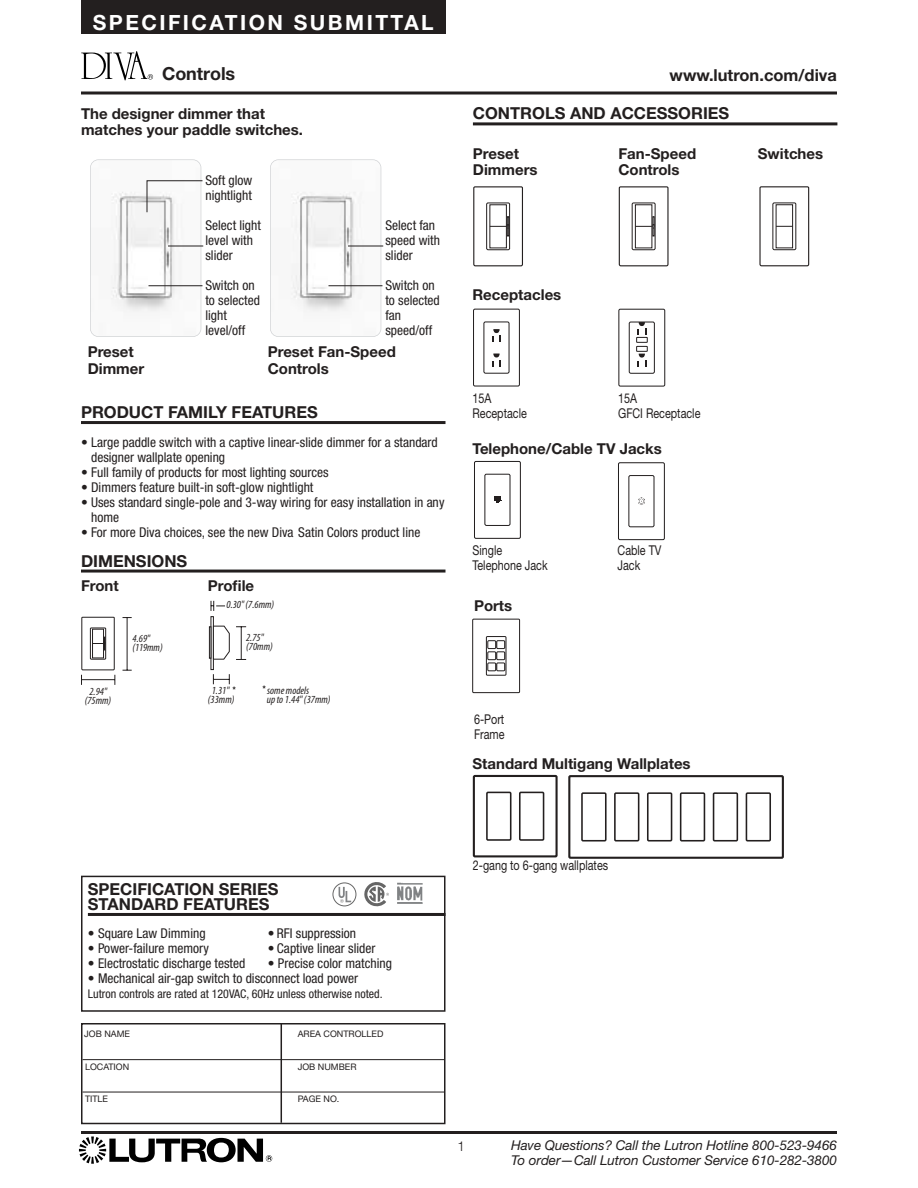
<style>
.page{position:relative;width:918px;height:1188px;background:#fff}
.page>*{position:absolute;margin:0;border:0;box-sizing:border-box;transform-origin:0 0}
.t1{font:700 21px "Helvetica Neue";letter-spacing:.115em;color:#fff}
.t2{font:700 18px "Helvetica Neue";color:#231f1f}
.t3{font:700 16.5px/15px "Helvetica Neue";color:#231f1f}
.t4{font:700 15px/16.5px "Helvetica Neue";color:#231f1f}
.t5{font:condensed 13.5px/15px "Helvetica Neue";color:#231f1f}
.t6{font:13.5px/15px "Helvetica Neue";color:#231f1f;scale:.8 1}
.t7{font:italic 13.5px/15px "Helvetica Neue";letter-spacing:-.005em;color:#231f1f}
.t8{font:300 13.5px "Helvetica";color:#231f1f}
.t9{font:condensed 12px "Helvetica Neue";color:#231f1f}
.t10{font:10.8px/8.9px "Myriad MM It 400 300";color:#231f1f}
.t11{font:9px "Helvetica Neue";color:#231f1f}
</style>
<div class="page">
<hr style="left:81px;top:421px;width:365px;height:3px;background:#231f1f">
<hr style="left:81px;top:570px;width:365px;height:3px;background:#231f1f">
<img style="left:90px;top:160px;width:111px;height:177px;border-radius:8px">
<div style="left:90px;top:159px;width:111px;height:178px;border:1px solid #d1d3d5;border-radius:8px"></div>
<div style="left:81px;top:0;width:365px;height:34px;background:#231f1f"></div>
<hr style="left:81px;top:92px;width:756px;height:2px;background:#231f1f">
<hr style="left:473px;top:122px;width:364px;height:3px;background:#231f1f">
<svg style="left:79px;top:1137px;width:193px;height:27px"></svg>
<hr style="left:82px;top:1059px;width:362px;height:1px;background:#231f1f">
<hr style="left:82px;top:1092px;width:362px;height:1px;background:#231f1f">
<div style="left:81px;top:1023px;width:365px;height:101px;border:2px solid #231f1f"></div>
<hr style="left:281px;top:1023px;width:1px;height:100px;background:#231f1f">
<hr style="left:81px;top:1131px;width:756px;height:3px;background:#231f1f">
<div style="left:81px;top:876px;width:365px;height:136px;border:2px solid #231f1f"></div>
<hr style="left:88px;top:913px;width:357px;height:3px;background:#231f1f">
<div style="left:333px;top:882px;width:23px;height:24px;border:1px solid #666;border-radius:50%"></div>
<svg style="left:338px;top:887px;width:13px;height:16px"></svg>
<svg style="left:364px;top:882px;width:25px;height:25px"></svg>
<img style="left:397px;top:883px;width:26px;height:21px">
<div style="left:473px;top:186px;width:50px;height:80px;background:#fff;border:1px solid #231f1f"></div>
<div style="left:486px;top:203px;width:24px;height:47px;background:linear-gradient(to bottom,#fff,#fff);border:1px solid #231f1f;border-radius:2px"></div>
<div style="left:490px;top:204px;width:17px;height:44px;background:#fff;border:1px solid #231f1f"></div>
<svg style="left:490px;top:217px;width:19px;height:19px"></svg>
<div style="left:759px;top:186px;width:50px;height:80px;background:#fff;border:1px solid #231f1f"></div>
<div style="left:772px;top:203px;width:24px;height:47px;background:linear-gradient(to bottom,#fff,#fff);border:1px solid #231f1f;border-radius:2px"></div>
<div style="left:776px;top:204px;width:17px;height:44px;background:#fff;border:1px solid #231f1f"></div>
<svg style="left:776px;top:226px;width:17px;height:1px"></svg>
<div style="left:619px;top:186px;width:50px;height:80px;background:#fff;border:1px solid #231f1f"></div>
<svg style="left:632px;top:203px;width:24px;height:47px"></svg>
<div style="left:635px;top:204px;width:17px;height:44px;background:#fff;border:1px solid #231f1f"></div>
<svg style="left:635px;top:217px;width:19px;height:19px"></svg>
<hr style="left:168px;top:246px;width:35px;height:1px;background:#231f1f">
<hr style="left:241px;top:627px;width:1px;height:32px;background:#231f1f">
<svg style="left:213px;top:674px;width:17px;height:10px"></svg>
<hr style="left:82px;top:679px;width:33px;height:1px;background:#231f1f">
<hr style="left:127px;top:618px;width:1px;height:52px;background:#231f1f">
<div style="left:81px;top:617px;width:34px;height:53px;background:#fff;border:1px solid #231f1f"></div>
<svg style="left:90px;top:628px;width:16px;height:31px"></svg>
<div style="left:92px;top:629px;width:12px;height:29px;background:#fff;border:1px solid #231f1f"></div>
<div style="left:211px;top:616px;width:3px;height:54px;background:#fff;border:1px solid #231f1f"></div>
<svg style="left:213px;top:625px;width:17px;height:35px"></svg>
<div style="left:209px;top:626px;width:2px;height:33px;background:#fff;border:1px solid #231f1f"></div>
<svg style="left:93px;top:637px;width:12px;height:13px"></svg>
<svg style="left:211px;top:601px;width:14px;height:10px"></svg>
<svg style="left:81px;top:51px;width:72px;height:29px"></svg>
<svg style="left:147px;top:180px;width:56px;height:33px"></svg>
<hr style="left:148px;top:285px;width:54px;height:1px;background:#231f1f">
<img style="left:270px;top:160px;width:111px;height:177px;border-radius:8px">
<div style="left:270px;top:159px;width:111px;height:178px;border:1px solid #d1d3d5;border-radius:8px"></div>
<hr style="left:348px;top:246px;width:35px;height:1px;background:#231f1f">
<hr style="left:328px;top:285px;width:54px;height:1px;background:#231f1f">
<div style="left:473px;top:309px;width:47px;height:78px;background:#fff;border:1px solid #231f1f"></div>
<div style="left:483px;top:322px;width:27px;height:52px;background:#fff;border:1px solid #231f1f;border-radius:2px"></div>
<svg style="left:492px;top:354px;width:9px;height:12px"></svg>
<svg style="left:492px;top:329px;width:9px;height:13px"></svg>
<div style="left:618px;top:309px;width:47px;height:78px;background:#fff;border:1px solid #231f1f"></div>
<div style="left:629px;top:322px;width:26px;height:52px;background:#fff;border:1px solid #231f1f;border-radius:2px"></div>
<svg style="left:637px;top:354px;width:9px;height:12px"></svg>
<svg style="left:637px;top:322px;width:9px;height:13px"></svg>
<svg style="left:636px;top:346px;width:12px;height:6px"></svg>
<svg style="left:636px;top:337px;width:12px;height:6px"></svg>
<div style="left:474px;top:461px;width:47px;height:78px;background:#fff;border:1px solid #231f1f"></div>
<div style="left:484px;top:474px;width:27px;height:52px;background:#fff;border:1px solid #231f1f;border-radius:2px"></div>
<svg style="left:495px;top:497px;width:7px;height:6px"></svg>
<div style="left:618px;top:462px;width:47px;height:78px;background:#fff;border:1px solid #231f1f"></div>
<div style="left:628px;top:475px;width:27px;height:52px;background:#fff;border:1px solid #231f1f;border-radius:2px"></div>
<svg style="left:638px;top:497px;width:7px;height:8px"></svg>
<div style="left:473px;top:775px;width:85px;height:82px;border:2px solid #231f1f"></div>
<svg style="left:486px;top:791px;width:59px;height:50px"></svg>
<div style="left:568px;top:775px;width:216px;height:84px;border:2px solid #231f1f"></div>
<svg style="left:581px;top:792px;width:190px;height:50px"></svg>
<svg style="left:472px;top:619px;width:48px;height:74px"></svg>
<h1 class="t1" style="left:93px;top:15px;width:342px">SPECIFICATION SUBMITTAL</h1>
<h2 class="t2" style="left:162px;top:68px;width:75px">Controls</h2>
<p class="t3" style="left:670px;top:69px;width:169px">www.lutron.com/diva</p>
<p class="t4" style="left:81px;top:106px;width:224px">The designer dimmer that matches your paddle switches.</p>
<p class="t5" style="left:205px;top:174px;width:48px">Soft glow nightlight</p>
<p class="t5" style="left:205px;top:219px;width:57px">Select light level with slider</p>
<p class="t5" style="left:205px;top:279px;width:56px">Switch on to selected light level/off</p>
<p class="t5" style="left:385px;top:219px;width:56px">Select fan speed with slider</p>
<p class="t5" style="left:385px;top:279px;width:56px">Switch on to selected fan speed/off</p>
<p class="t4" style="left:88px;top:345px;width:58px">Preset<br>Dimmer</p>
<p class="t4" style="left:268px;top:345px;width:130px">Preset Fan-Speed<br>Controls</p>
<p class="t3" style="left:81px;top:406px;width:238px">PRODUCT FAMILY FEATURES</p>
<p class="t5" style="left:91px;top:435px;width:348px;text-indent:-10px">• Large paddle switch with a captive linear-slide dimmer for a standard designer wallplate opening</p>
<p class="t5" style="left:81px;top:465px;width:249px">• Full family of products for most lighting sources</p>
<p class="t5" style="left:81px;top:480px;width:234px">• Dimmers feature built-in soft-glow nightlight</p>
<p class="t5" style="left:91px;top:495px;width:355px;text-indent:-10px">• Uses standard single-pole and 3-way wiring for easy installation in any home</p>
<p class="t5" style="left:81px;top:525px;width:341px">• For more Diva choices, see the new Diva Satin Colors product line</p>
<p class="t3" style="left:81px;top:555px;width:108px">DIMENSIONS</p>
<p class="t4" style="left:81px;top:579px;width:39px">Front</p>
<p class="t4" style="left:208px;top:579px;width:48px">Profile</p>
<p class="t10" style="left:85px;top:688px;width:28px;text-align:center">2.94" (75mm)</p>
<p class="t10" style="left:132px;top:635px;width:32px">4.69" (119mm)</p>
<p class="t10" style="left:227px;top:601px;width:49px">0.30" (7.6mm)</p>
<p class="t10" style="left:246px;top:634px;width:28px">2.75" (70mm)</p>
<p class="t10" style="left:208px;top:687px;width:30px;text-align:center">1.31" <sup>* </sup>(33mm)</p>
<p class="t10" style="left:267px;top:687px;width:65px;text-indent:-4px"><sup>*</sup>some models<br>up to 1.44" (37mm)</p>
<p class="t3" style="left:473px;top:108px;width:258px">CONTROLS AND ACCESSORIES</p>
<p class="t4" style="left:473px;top:147px;width:48px">Preset</p>
<p class="t4" style="left:618px;top:147px;width:79px">Fan-Speed</p>
<p class="t4" style="left:758px;top:147px;width:67px">Switches</p>
<p class="t4" style="left:473px;top:163px;width:66px">Dimmers</p>
<p class="t4" style="left:618px;top:163px;width:63px">Controls</p>
<p class="t4" style="left:472px;top:287px;width:90px">Receptacles</p>
<p class="t6" style="left:472px;top:392px;width:69px">15A<br>Receptacle</p>
<p class="t6" style="left:618px;top:392px;width:104px">15A<br>GFCI Receptacle</p>
<p class="t4" style="left:472px;top:442px;width:191px">Telephone/Cable TV Jacks</p>
<p class="t6" style="left:472px;top:544px;width:96px">Single<br>Telephone Jack</p>
<p class="t4" style="left:474px;top:599px;width:40px">Ports</p>
<p class="t6" style="left:474px;top:713px;width:40px">6-Port<br>Frame</p>
<p class="t6" style="left:618px;top:544px;width:56px">Cable TV<br>Jack</p>
<p class="t4" style="left:472px;top:756px;width:220px">Standard Multigang Wallplates</p>
<p class="t3" style="left:88px;top:883px;width:192px">SPECIFICATION SERIES<br>STANDARD FEATURES</p>
<p class="t5" style="left:88px;top:927px;width:119px">• Square Law Dimming</p>
<p class="t5" style="left:268px;top:927px;width:90px">• RFI suppression</p>
<p class="t5" style="left:88px;top:942px;width:123px">• Power-failure memory</p>
<p class="t5" style="left:268px;top:942px;width:109px">• Captive linear slider</p>
<p class="t5" style="left:88px;top:957px;width:159px">• Electrostatic discharge tested</p>
<p class="t5" style="left:268px;top:957px;width:126px">• Precise color matching</p>
<p class="t5" style="left:88px;top:972px;width:272px">• Mechanical air-gap switch to disconnect load power</p>
<p class="t9" style="left:88px;top:990px;width:296px">Lutron controls are rated at 120VAC, 60Hz unless otherwise noted.</p>
<p class="t11" style="left:84px;top:1031px;width:47px">JOB NAME</p>
<p class="t11" style="left:298px;top:1031px;width:87px">AREA CONTROLLED</p>
<p class="t11" style="left:85px;top:1063px;width:46px">LOCATION</p>
<p class="t11" style="left:298px;top:1063px;width:60px">JOB NUMBER</p>
<p class="t11" style="left:85px;top:1096px;width:25px">TITLE</p>
<p class="t11" style="left:298px;top:1096px;width:43px">PAGE NO.</p>
<p class="t6" style="left:473px;top:859px;width:171px">2-gang to 6-gang wallplates</p>
<p class="t8" style="left:457px;top:1142px;width:9px">1</p>
<p class="t7" style="left:511px;top:1139px;width:327px">Have Questions? Call the Lutron Hotline 800-523-9466<br>To order—Call Lutron Customer Service 610-282-3800</p>
</div>
